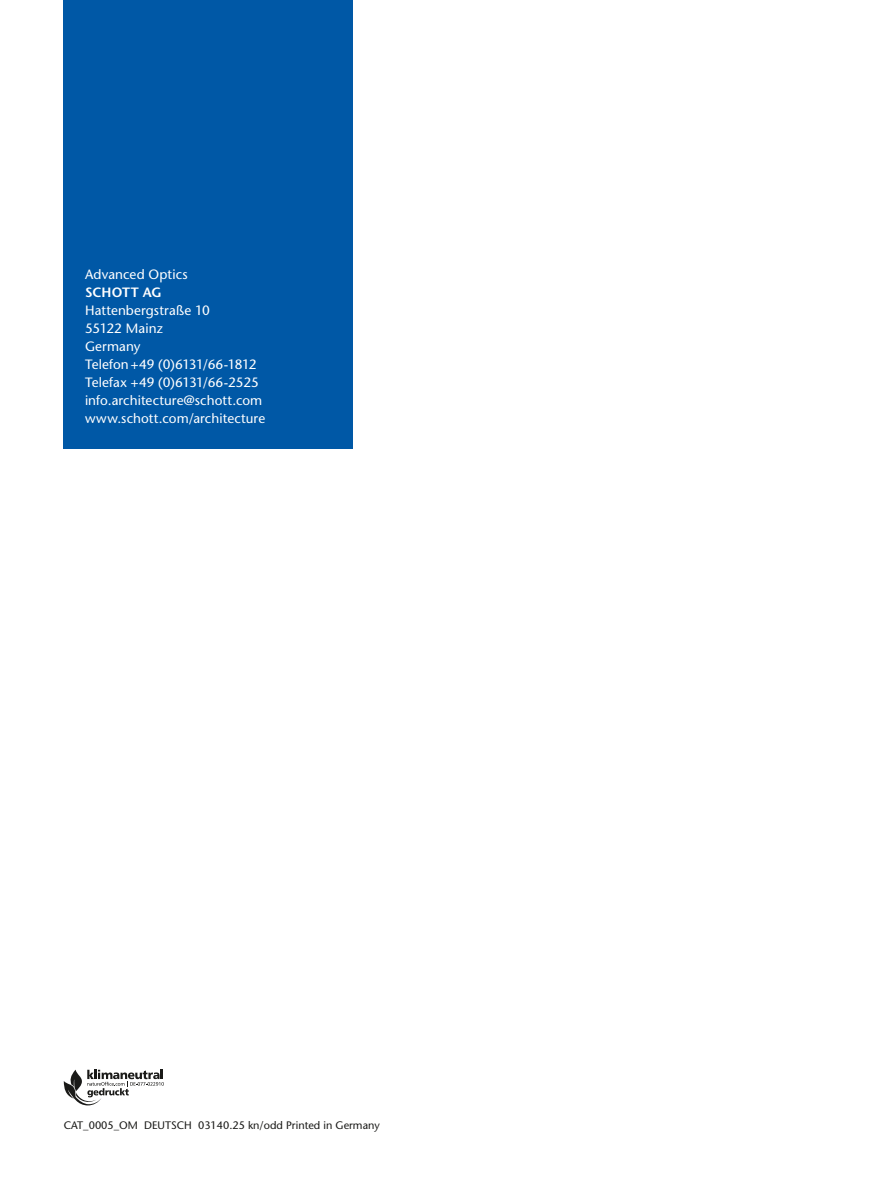
<style>
.page{position:relative;width:893px;height:1191px;background:#fff}
.page>*{position:absolute;margin:0;border:0;box-sizing:border-box;transform-origin:0 0}
.t1{font:500 13.5px/18px "Stone Sans Std";letter-spacing:.005em;color:#fff}
.t2{font:600 13.5px "Stone Sans Std";color:#fff}
.t3{font:500 10.8px "Stone Sans Std";color:#1a1a18}
</style>
<div class="page">
<svg style="left:64px;top:1069px;width:100px;height:36px"></svg>
<div style="left:64px;top:0;width:289px;height:449px;background:#0058a6"></div>
<p class="t1" style="left:85px;top:265px;width:104px">Advanced Optics</p>
<p class="t2" style="left:85px;top:284px;width:78px">SCHOTT AG</p>
<p class="t1" style="left:85px;top:301px;width:182px">Hattenbergstraße 10<br>55122 Mainz<br>Germany<br>Telefon +49 (0)6131/66-1812<br>Telefax +49 (0)6131/66-2525 info.architecture@schott.com www.schott.com/architecture</p>
<p class="t3" style="left:64px;top:1119px;width:318px">CAT_0005_OM DEUTSCH 03140.25 kn/odd Printed in Germany</p>
</div>
